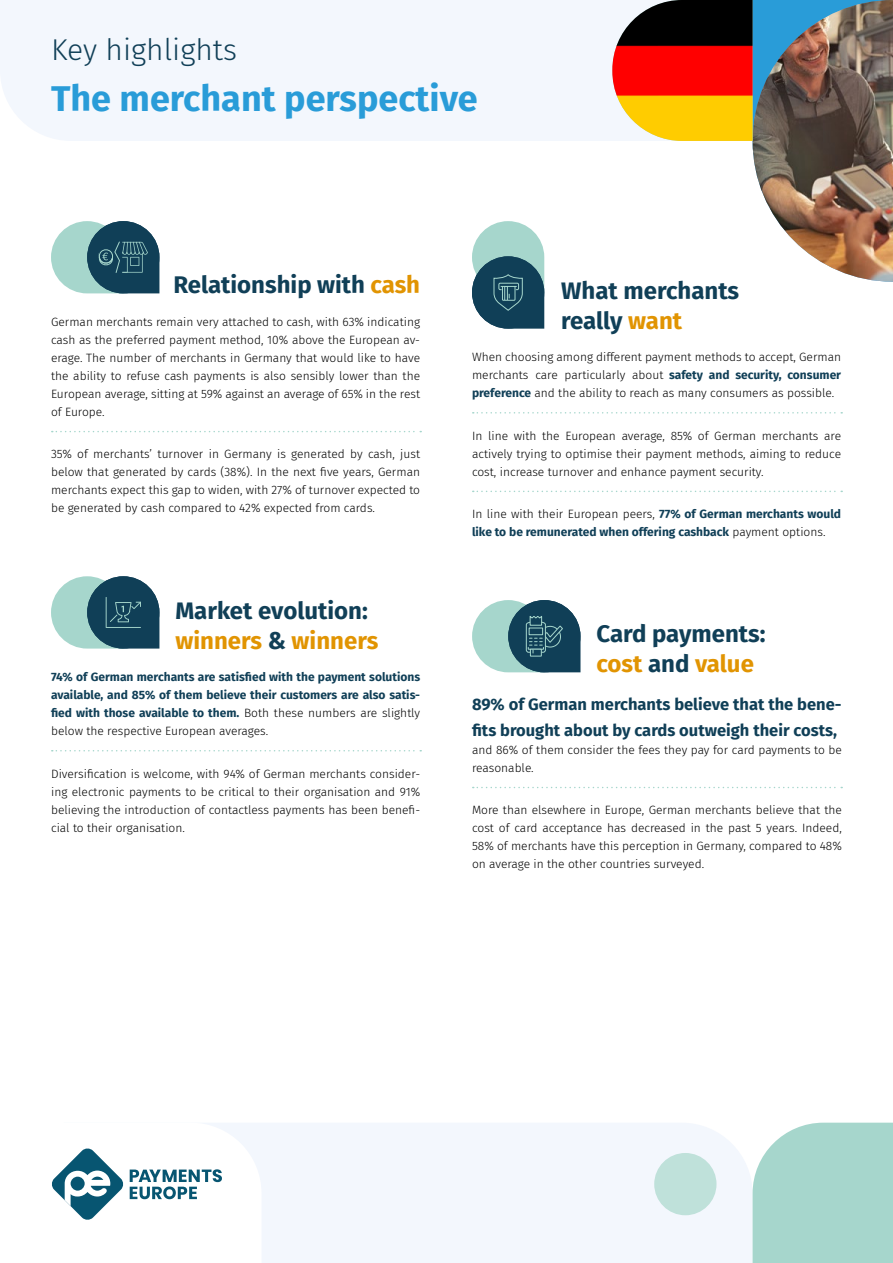
<style>
.page{position:relative;width:893px;height:1263px;background:#fff}
.page>*{position:absolute;margin:0;border:0;box-sizing:border-box;transform-origin:0 0}
.t1{font:700 36px "Fira Sans";color:#299cd8}
.t2{font:300 30px "Fira Sans";color:#103f57}
.t3{font:700 24px/30px "Fira Sans";color:#103f57}
.t4{font:700 16.5px/25.5px "Fira Sans";color:#103f57}
.t5{font:300 12px/18px "Fira Sans";color:#000;text-align:justify}
.t6{font:700 12px/18px "Fira Sans";color:#103f57}
.s1{color:#e19402}
.s2{font-weight:300;color:#000}
.s3{font-weight:700;color:#103f57}
</style>
<div class="page">
<div style="left:261px;top:1123px;width:492px;height:140px;background:#f3f7fd"></div>
<div style="left:753px;top:1123px;width:140px;height:140px;background:#a6d6cc"></div>
<div style="left:0;top:0;width:612px;height:141px;background:#f3f7fd"></div>
<svg style="left:52px;top:1123px;width:209px;height:97px"></svg>
<img style="left:752px;top:0;width:141px;height:282px">
<img style="left:612px;top:0;width:141px;height:141px">
<div style="left:654px;top:1153px;width:62px;height:62px;background:#bfe1da;border-radius:50%"></div>
<svg style="left:473px;top:787px;width:369px;height:1px"></svg>
<svg style="left:472px;top:600px;width:108px;height:72px;background:#618b94"></svg>
<svg style="left:51px;top:221px;width:108px;height:72px;background:#618b94"></svg>
<svg style="left:52px;top:431px;width:369px;height:1px"></svg>
<svg style="left:473px;top:491px;width:369px;height:1px"></svg>
<svg style="left:473px;top:412px;width:369px;height:2px"></svg>
<svg style="left:472px;top:221px;width:72px;height:108px;background:#608993"></svg>
<svg style="left:52px;top:750px;width:369px;height:1px"></svg>
<svg style="left:51px;top:576px;width:108px;height:72px;background:#5f8992"></svg>
<h2 class="t2" style="left:51px;top:28px;width:188px">Key highlights</h2>
<h1 class="t1" style="left:51px;top:68px;width:428px">The merchant perspective</h1>
<h3 class="t3" style="left:173px;top:268px;width:248px">Relationship with <span class="s1">cash</span></h3>
<p class="t5" style="left:51px;top:313px;width:371px">German merchants remain very attached to cash, with 63% indicating cash as the preferred payment method, 10% above the European av&shy;erage. The number of merchants in Germany that would like to have the ability to refuse cash payments is also sensibly lower than the European average, sitting at 59% against an average of 65% in the rest of Europe.</p>
<p class="t5" style="left:51px;top:445px;width:371px">35% of merchants’ turnover in Germany is generated by cash, just below that generated by cards (38%). In the next five years, German merchants expect this gap to widen, with 27% of turnover expected to be generated by cash compared to 42% expected from cards.</p>
<h3 class="t3" style="left:175px;top:593px;width:204px">Market evolution: <span class="s1">winners</span> &amp; <span class="s1">winners</span></h3>
<p class="t6" style="left:51px;top:667px;width:371px;text-align:justify">74% of German merchants are satisfied with the payment solutions available, and 85% of them believe their customers are also satis&shy;fied with those available to them. <span class="s2">Both these numbers are slightly below the respective European averages.</span></p>
<p class="t5" style="left:51px;top:764px;width:371px">Diversification is welcome, with 94% of German merchants consider&shy;ing electronic payments to be critical to their organisation and 91% believing the introduction of contactless payments has been benefi&shy;cial to their organisation.</p>
<h3 class="t3" style="left:561px;top:274px;width:179px">What merchants really <span class="s1">want</span></h3>
<p class="t5" style="left:472px;top:348px;width:371px">When choosing among different payment methods to accept, German merchants care particularly about <span class="s3">safety and security, consumer preference</span> and the ability to reach as many consumers as possible.</p>
<p class="t5" style="left:472px;top:426px;width:371px">In line with the European average, 85% of German merchants are actively trying to optimise their payment methods, aiming to reduce cost, increase turnover and enhance payment security.</p>
<p class="t6" style="left:472px;top:504px;width:371px"><span class="s2">In line with their European peers,</span> 77% of German merchants would like to be remunerated when offering cashback <span class="s2">payment options.</span></p>
<h3 class="t3" style="left:596px;top:617px;width:171px">Card payments: <span class="s1">cost</span> and <span class="s1">value</span></h3>
<h3 class="t4" style="left:472px;top:691px;width:371px">89% of German merchants believe that the bene&shy;fits brought about by cards outweigh their costs,</h3>
<p class="t5" style="left:472px;top:741px;width:371px">and 86% of them consider the fees they pay for card payments to be reasonable.</p>
<p class="t5" style="left:472px;top:801px;width:371px">More than elsewhere in Europe, German merchants believe that the cost of card acceptance has decreased in the past 5 years. Indeed, 58% of merchants have this perception in Germany, compared to 48% on average in the other countries surveyed.</p>
</div>
